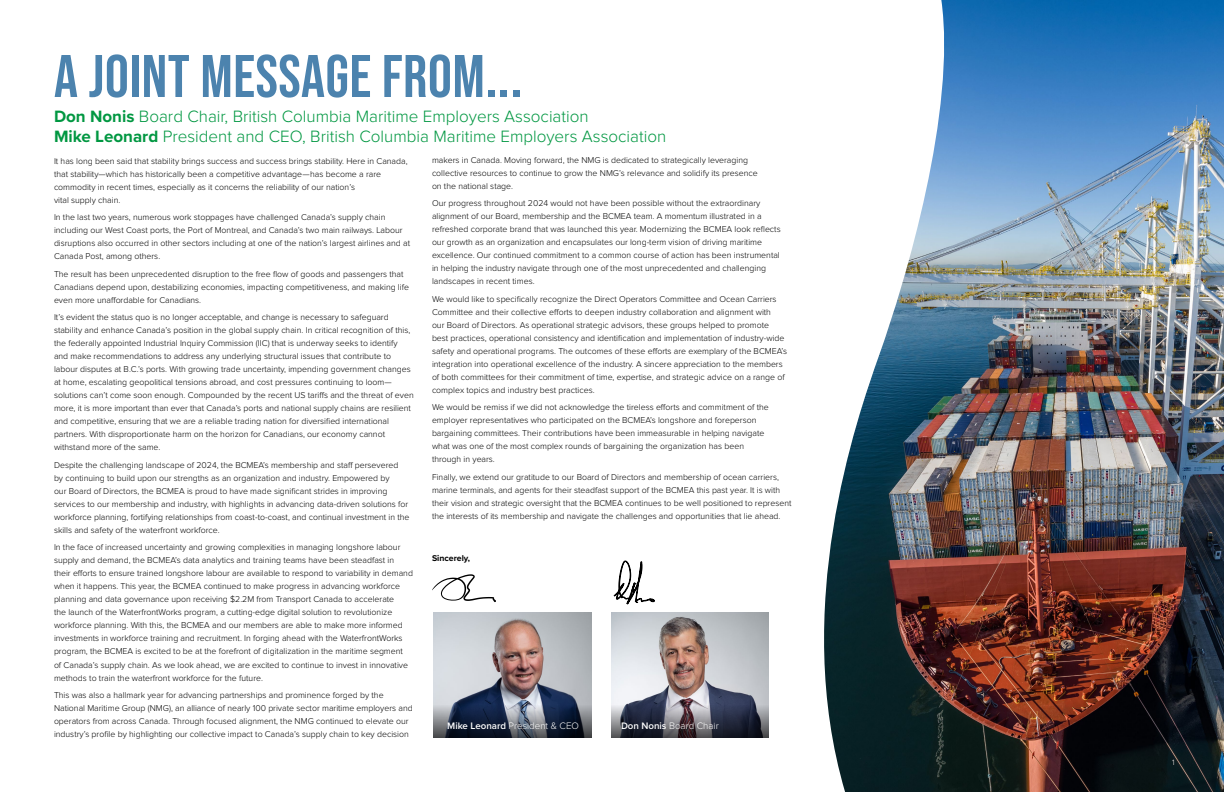
<style>
.page{position:relative;width:1224px;height:792px;background:#fff}
.page>*{position:absolute;margin:0;border:0;box-sizing:border-box;transform-origin:0 0}
.t1{font:700 60px "Bebas Neue Pro";letter-spacing:.01em;color:#4c83ae}
.t2{font:300 17px/20px "Proxima Nova";color:#009741}
.t3{font:300 9.7px "Proxima Nova";color:#fff}
.t4{font:300 8.8px/13px "Proxima Nova";color:#000}
.t5{font:700 8.8px "Proxima Nova";color:#000}
.t6{font:300 8px "Proxima Nova";color:#fff}
.s1{font-weight:700}
.s2{font-weight:600}
</style>
<div class="page">
<img style="left:957px;top:0;width:267px;height:792px">
<svg style="left:433px;top:0;width:524px;height:792px"></svg>
<img style="left:611px;top:612px;width:157px;height:73px">
<img style="left:434px;top:612px;width:158px;height:73px">
<svg style="left:434px;top:685px;width:158px;height:53px;background:#555d6f"></svg>
<svg style="left:611px;top:685px;width:158px;height:53px;background:#6a6a77"></svg>
<svg style="left:614px;top:560px;width:41px;height:44px"></svg>
<svg style="left:432px;top:574px;width:64px;height:28px"></svg>
<h1 class="t1" style="left:54px;top:42px;width:470px">A JOINT MESSAGE FROM...</h1>
<h2 class="t2" style="left:54px;top:107px;width:614px"><span class="s1">Don Nonis</span> Board Chair, British Columbia Maritime Employers Association<br><span class="s1">Mike Leonard</span> President and CEO, British Columbia Maritime Employers Association</h2>
<p class="t4" style="left:432px;top:154px;width:327px">makers in Canada. Moving forward, the NMG is dedicated to strategically leveraging collective resources to continue to grow the NMG’s relevance and solidify its presence on the national stage.</p>
<p class="t4" style="left:432px;top:197px;width:350px">Our progress throughout 2024 would not have been possible without the extraordinary alignment of our Board, membership and the BCMEA team. A momentum illustrated in a refreshed corporate brand that was launched this year. Modernizing the BCMEA look reflects our growth as an organization and encapsulates our long-term vision of driving maritime excellence. Our continued commitment to a common course of action has been instrumental in helping the industry navigate through one of the most unprecedented and challenging landscapes in recent times.</p>
<p class="t4" style="left:432px;top:293px;width:357px">We would like to specifically recognize the Direct Operators Committee and Ocean Carriers Committee and their collective efforts to deepen industry collaboration and alignment with<br>our Board of Directors. As operational strategic advisors, these groups helped to promote best practices, operational consistency and identification and implementation of industry-wide safety and operational programs. The outcomes of these efforts are exemplary of the BCMEA’s integration into operational excellence of the industry. A sincere appreciation to the members of both committees for their commitment of time, expertise, and strategic advice on a range of complex topics and industry best practices.</p>
<p class="t4" style="left:432px;top:401px;width:338px">We would be remiss if we did not acknowledge the tireless efforts and commitment of the employer representatives who participated on the BCMEA’s longshore and foreperson bargaining committees. Their contributions have been immeasurable in helping navigate what was one of the most complex rounds of bargaining the organization has been through in years.</p>
<p class="t4" style="left:432px;top:471px;width:361px">Finally, we extend our gratitude to our Board of Directors and membership of ocean carriers, marine terminals, and agents for their steadfast support of the BCMEA this past year. It is with their vision and strategic oversight that the BCMEA continues to be well positioned to represent the interests of its membership and navigate the challenges and opportunities that lie ahead.</p>
<p class="t4" style="left:54px;top:155px;width:355px">It has long been said that stability brings success and success brings stability. Here in Canada, that stability—which has historically been a competitive advantage—has become a rare commodity in recent times, especially as it concerns the reliability of our nation’s<br>vital supply chain.</p>
<p class="t4" style="left:54px;top:211px;width:358px">In the last two years, numerous work stoppages have challenged Canada’s supply chain including our West Coast ports, the Port of Montreal, and Canada’s two main railways. Labour disruptions also occurred in other sectors including at one of the nation’s largest airlines and at Canada Post, among others.</p>
<p class="t4" style="left:54px;top:268px;width:357px">The result has been unprecedented disruption to the free flow of goods and passengers that<br>Canadians depend upon, destabilizing economies, impacting competitiveness, and making life even more unaffordable for Canadians.</p>
<p class="t4" style="left:54px;top:311px;width:361px">It’s evident the status quo is no longer acceptable, and change is necessary to safeguard stability and enhance Canada’s position in the global supply chain. In critical recognition of this, the federally appointed Industrial Inquiry Commission (IIC) that is underway seeks to identify and make recommendations to address any underlying structural issues that contribute to labour disputes at B.C.’s ports. With growing trade uncertainty, impending government changes at home, escalating geopolitical tensions abroad, and cost pressures continuing to loom— solutions can’t come soon enough. Compounded by the recent US tariffs and the threat of even more, it is more important than ever that Canada’s ports and national supply chains are resilient and competitive, ensuring that we are a reliable trading nation for diversified international partners. With disproportionate harm on the horizon for Canadians, our economy cannot withstand more of the same.</p>
<p class="t4" style="left:54px;top:459px;width:357px">Despite the challenging landscape of 2024, the BCMEA’s membership and staff persevered by continuing to build upon our strengths as an organization and industry. Empowered by<br>our Board of Directors, the BCMEA is proud to have made significant strides in improving services to our membership and industry, with highlights in advancing data-driven solutions for workforce planning, fortifying relationships from coast-to-coast, and continual investment in the skills and safety of the waterfront workforce.</p>
<p class="t4" style="left:54px;top:541px;width:361px">In the face of increased uncertainty and growing complexities in managing longshore labour supply and demand, the BCMEA’s data analytics and training teams have been steadfast in their efforts to ensure trained longshore labour are available to respond to variability in demand when it happens. This year, the BCMEA continued to make progress in advancing workforce planning and data governance upon receiving $2.2M from Transport Canada to accelerate<br>the launch of the WaterfrontWorks program, a cutting-edge digital solution to revolutionize workforce planning. With this, the BCMEA and our members are able to make more informed investments in workforce training and recruitment. In forging ahead with the WaterfrontWorks program, the BCMEA is excited to be at the forefront of digitalization in the maritime segment<br>of Canada’s supply chain. As we look ahead, we are excited to continue to invest in innovative methods to train the waterfront workforce for the future.</p>
<p class="t4" style="left:54px;top:689px;width:360px">This was also a hallmark year for advancing partnerships and prominence forged by the National Maritime Group (NMG), an alliance of nearly 100 private sector maritime employers and operators from across Canada. Through focused alignment, the NMG continued to elevate our industry’s profile by highlighting our collective impact to Canada’s supply chain to key decision</p>
<p class="t5" style="left:432px;top:551px;width:40px">Sincerely,</p>
<p class="t3" style="left:447px;top:721px;width:133px"><span class="s2">Mike Leonard</span> President &amp; CEO</p>
<p class="t3" style="left:621px;top:721px;width:99px"><span class="s2">Don Nonis</span> Board Chair</p>
<p class="t6" style="left:1172px;top:759px;width:4px">1</p>
</div>
